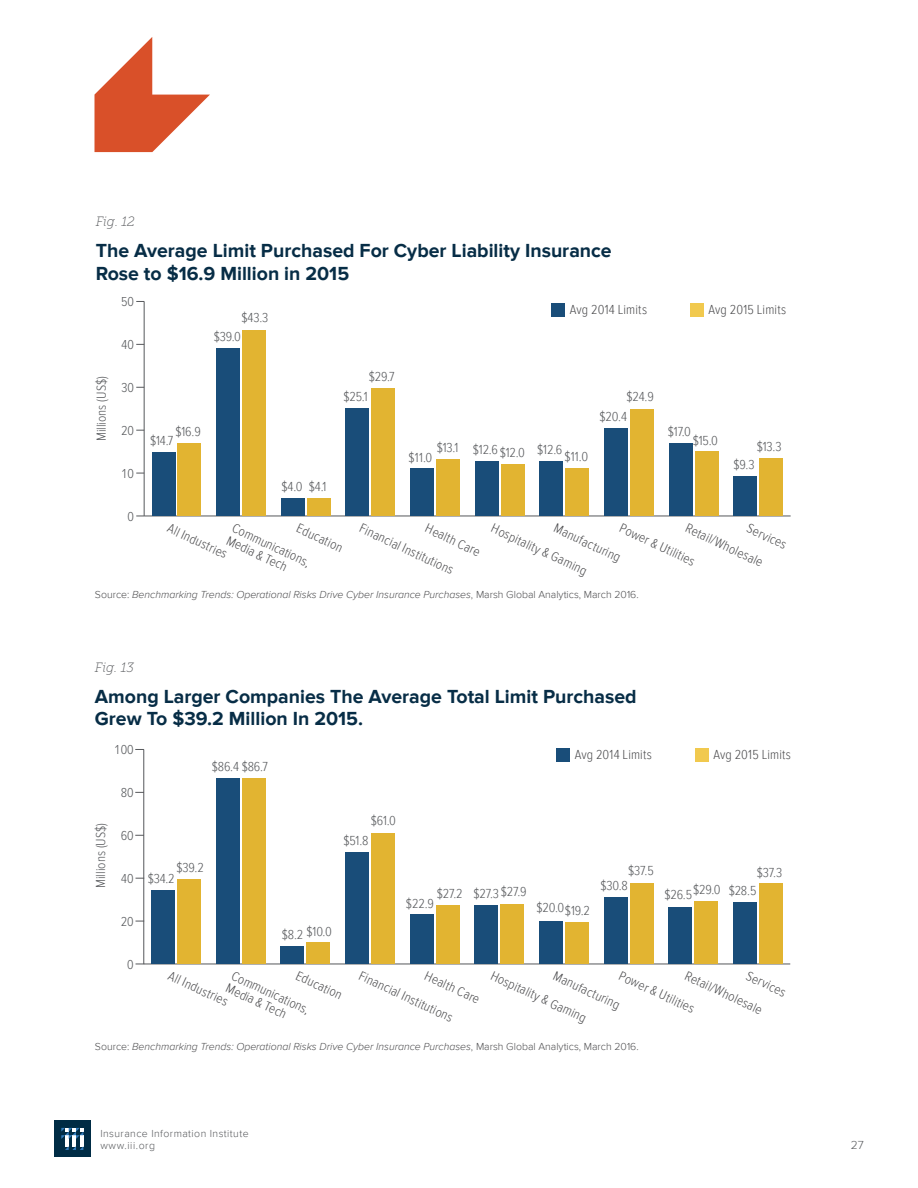
<style>
.page{position:relative;width:918px;height:1188px;background:#fff}
.page>*{position:absolute;margin:0;border:0;box-sizing:border-box;transform-origin:0 0}
.t1{font:700 19.5px/22.5px "Proxima Nova";color:#072d46}
.t2{font:300 13.5px "Proxima Nova Cond";letter-spacing:.01em;color:#4c4c4e}
.t3{font:300 13.5px "Proxima Nova Cond";letter-spacing:-.01em;color:#56585b}
.t4{font:italic 13.5px "Museo Slab 100";color:#56585b}
.t5{font:300 12px "Proxima Nova";color:#56585b}
.t6{font:italic 300 10.5px "Proxima Nova";color:#4c4c4e}
.t7{font:300 10.5px/12px "Proxima Nova";letter-spacing:.04em;color:#56585b}
.s1{font-style:normal}
</style>
<div class="page">
<div style="left:54px;top:1121px;width:37px;height:36px;background:#002c45"></div>
<svg style="left:61px;top:1128px;width:22px;height:22px"></svg>
<svg style="left:94px;top:37px;width:116px;height:115px"></svg>
<hr style="left:144px;top:516px;width:647px;height:1px;background:#56585b">
<hr style="left:144px;top:301px;width:1px;height:215px;background:#56585b">
<div style="left:178px;top:443px;width:23px;height:73px;background:#e2b431"></div>
<div style="left:242px;top:330px;width:24px;height:186px;background:#e2b431"></div>
<div style="left:307px;top:498px;width:23px;height:18px;background:#e2b431"></div>
<div style="left:372px;top:389px;width:23px;height:127px;background:#e2b431"></div>
<div style="left:436px;top:460px;width:24px;height:56px;background:#e2b431"></div>
<div style="left:501px;top:464px;width:23px;height:52px;background:#e2b431"></div>
<div style="left:566px;top:469px;width:23px;height:47px;background:#e2b431"></div>
<div style="left:630px;top:409px;width:24px;height:107px;background:#e2b431"></div>
<div style="left:695px;top:452px;width:23px;height:64px;background:#e2b431"></div>
<div style="left:760px;top:459px;width:23px;height:57px;background:#e2b431"></div>
<div style="left:152px;top:453px;width:23px;height:63px;background:#194d79"></div>
<div style="left:217px;top:349px;width:23px;height:167px;background:#194d79"></div>
<div style="left:281px;top:499px;width:23px;height:17px;background:#194d79"></div>
<div style="left:346px;top:408px;width:23px;height:108px;background:#194d79"></div>
<div style="left:411px;top:469px;width:23px;height:47px;background:#194d79"></div>
<div style="left:475px;top:462px;width:23px;height:54px;background:#194d79"></div>
<div style="left:540px;top:462px;width:23px;height:54px;background:#194d79"></div>
<div style="left:604px;top:428px;width:24px;height:88px;background:#194d79"></div>
<div style="left:669px;top:443px;width:23px;height:73px;background:#194d79"></div>
<div style="left:734px;top:476px;width:23px;height:40px;background:#194d79"></div>
<div style="left:551px;top:303px;width:14px;height:14px;background:#194d79"></div>
<div style="left:690px;top:303px;width:13px;height:14px;background:#f1c94e"></div>
<div style="left:556px;top:748px;width:14px;height:14px;background:#194d79"></div>
<div style="left:695px;top:748px;width:13px;height:14px;background:#f1c94e"></div>
<hr style="left:144px;top:964px;width:646px;height:1px;background:#56585b">
<hr style="left:143px;top:749px;width:1px;height:215px;background:#56585b">
<div style="left:177px;top:880px;width:24px;height:84px;background:#e2b431"></div>
<div style="left:242px;top:778px;width:23px;height:186px;background:#e2b431"></div>
<div style="left:307px;top:943px;width:23px;height:21px;background:#e2b431"></div>
<div style="left:371px;top:833px;width:24px;height:131px;background:#e2b431"></div>
<div style="left:436px;top:906px;width:23px;height:58px;background:#e2b431"></div>
<div style="left:501px;top:904px;width:23px;height:60px;background:#e2b431"></div>
<div style="left:565px;top:923px;width:24px;height:41px;background:#e2b431"></div>
<div style="left:630px;top:884px;width:23px;height:80px;background:#e2b431"></div>
<div style="left:695px;top:902px;width:23px;height:62px;background:#e2b431"></div>
<div style="left:759px;top:884px;width:24px;height:80px;background:#e2b431"></div>
<div style="left:152px;top:891px;width:23px;height:73px;background:#194d79"></div>
<div style="left:216px;top:779px;width:23px;height:185px;background:#194d79"></div>
<div style="left:281px;top:946px;width:23px;height:18px;background:#194d79"></div>
<div style="left:345px;top:853px;width:24px;height:111px;background:#194d79"></div>
<div style="left:410px;top:915px;width:23px;height:49px;background:#194d79"></div>
<div style="left:475px;top:905px;width:23px;height:59px;background:#194d79"></div>
<div style="left:539px;top:921px;width:24px;height:43px;background:#194d79"></div>
<div style="left:604px;top:898px;width:23px;height:66px;background:#194d79"></div>
<div style="left:669px;top:907px;width:23px;height:57px;background:#194d79"></div>
<div style="left:733px;top:903px;width:24px;height:61px;background:#194d79"></div>
<p class="t4" style="left:96px;top:216px;width:41px">Fig. 12</p>
<h1 class="t1" style="left:96px;top:240px;width:517px">The Average Limit Purchased For Cyber Liability Insurance<br>Rose to $16.9 Million in 2015</h1>
<p class="t3" style="left:121px;top:297px;width:14px">50</p>
<p class="t3" style="left:93px;top:441px;width:67px;rotate:-90deg">Millions (US$)</p>
<p class="t3" style="left:121px;top:340px;width:14px">40</p>
<p class="t3" style="left:121px;top:383px;width:14px">30</p>
<p class="t3" style="left:121px;top:426px;width:14px">20</p>
<p class="t3" style="left:121px;top:469px;width:14px">10</p>
<p class="t3" style="left:128px;top:512px;width:8px">0</p>
<p class="t3" style="left:242px;top:310px;width:28px">$43.3</p>
<p class="t3" style="left:214px;top:328px;width:29px">$39.0</p>
<p class="t3" style="left:175px;top:423px;width:27px">$16.9</p>
<p class="t3" style="left:150px;top:433px;width:25px">$14.7</p>
<p class="t3" style="left:309px;top:478px;width:19px">$4.1</p>
<p class="t3" style="left:282px;top:478px;width:22px">$4.0</p>
<p class="t2" style="left:570px;top:302px;width:79px">Avg 2014 Limits</p>
<p class="t2" style="left:709px;top:302px;width:79px">Avg 2015 Limits</p>
<p class="t3" style="left:369px;top:369px;width:27px">$29.7</p>
<p class="t3" style="left:343px;top:389px;width:26px">$25.1</p>
<p class="t3" style="left:437px;top:439px;width:23px">$13.1</p>
<p class="t3" style="left:473px;top:443px;width:54px">$12.6 $12.0</p>
<p class="t3" style="left:537px;top:442px;width:26px">$12.6</p>
<p class="t3" style="left:409px;top:449px;width:25px">$11.0</p>
<p class="t3" style="left:564px;top:449px;width:25px">$11.0</p>
<p class="t3" style="left:627px;top:389px;width:29px">$24.9</p>
<p class="t3" style="left:600px;top:409px;width:29px">$20.4</p>
<p class="t3" style="left:668px;top:423px;width:25px">$17.0</p>
<p class="t3" style="left:693px;top:432px;width:27px">$15.0</p>
<p class="t3" style="left:757px;top:438px;width:26px">$13.3</p>
<p class="t3" style="left:734px;top:456px;width:22px">$9.3</p>
<p class="t2" style="left:751px;top:520px;width:44px;rotate:25deg">Services</p>
<p class="t2" style="left:172px;top:520px;width:66px;rotate:25deg">All Industries</p>
<p class="t2" style="left:236px;top:520px;width:86px;rotate:25deg">Communications,</p>
<p class="t2" style="left:558px;top:520px;width:74px;rotate:25deg">Manufacturing</p>
<p class="t2" style="left:624px;top:520px;width:83px;rotate:25deg">Power &amp; Utilities</p>
<p class="t2" style="left:690px;top:520px;width:86px;rotate:25deg">Retail/Wholesale</p>
<p class="t2" style="left:430px;top:520px;width:61px;rotate:25deg">Health Care</p>
<p class="t2" style="left:496px;top:520px;width:106px;rotate:25deg">Hospitality &amp; Gaming</p>
<p class="t2" style="left:301px;top:520px;width:51px;rotate:25deg">Education</p>
<p class="t2" style="left:364px;top:520px;width:104px;rotate:25deg">Financial Institutions</p>
<p class="t2" style="left:231px;top:532px;width:67px;rotate:25deg">Media &amp; Tech</p>
<p class="t6" style="left:95px;top:588px;width:545px"><span class="s1">Source:</span> Benchmarking Trends: Operational Risks Drive Cyber Insurance Purchases<span class="s1">, Marsh Global Analytics, March 2016.</span></p>
<p class="t4" style="left:95px;top:662px;width:41px">Fig. 13</p>
<h1 class="t1" style="left:95px;top:686px;width:543px">Among Larger Companies The Average Total Limit Purchased<br>Grew To $39.2 Million In 2015.</h1>
<p class="t3" style="left:114px;top:745px;width:21px">100</p>
<p class="t3" style="left:93px;top:888px;width:67px;rotate:-90deg">Millions (US$)</p>
<p class="t3" style="left:121px;top:788px;width:14px">80</p>
<p class="t3" style="left:121px;top:831px;width:14px">60</p>
<p class="t3" style="left:121px;top:874px;width:14px">40</p>
<p class="t3" style="left:121px;top:917px;width:14px">20</p>
<p class="t3" style="left:127px;top:960px;width:8px">0</p>
<p class="t3" style="left:212px;top:758px;width:58px">$86.4 $86.7</p>
<p class="t2" style="left:575px;top:746px;width:79px">Avg 2014 Limits</p>
<p class="t2" style="left:713px;top:746px;width:79px">Avg 2015 Limits</p>
<p class="t3" style="left:177px;top:860px;width:29px">$39.2</p>
<p class="t3" style="left:148px;top:871px;width:29px">$34.2</p>
<p class="t3" style="left:307px;top:923px;width:27px">$10.0</p>
<p class="t3" style="left:282px;top:926px;width:23px">$8.2</p>
<p class="t3" style="left:371px;top:813px;width:27px">$61.0</p>
<p class="t3" style="left:343px;top:833px;width:27px">$51.8</p>
<p class="t3" style="left:437px;top:886px;width:91px">$27.2 $27.3 $27.9</p>
<p class="t3" style="left:406px;top:896px;width:30px">$22.9</p>
<p class="t3" style="left:536px;top:900px;width:29px">$20.0</p>
<p class="t3" style="left:565px;top:902px;width:27px">$19.2</p>
<p class="t3" style="left:628px;top:863px;width:27px">$37.5</p>
<p class="t3" style="left:600px;top:877px;width:29px">$30.8</p>
<p class="t3" style="left:757px;top:865px;width:27px">$37.3</p>
<p class="t3" style="left:664px;top:883px;width:94px">$26.5$29.0 $28.5</p>
<p class="t2" style="left:750px;top:968px;width:44px;rotate:25deg">Services</p>
<p class="t2" style="left:173px;top:968px;width:66px;rotate:25deg">All Industries</p>
<p class="t2" style="left:236px;top:968px;width:86px;rotate:25deg">Communications,</p>
<p class="t2" style="left:689px;top:968px;width:86px;rotate:25deg">Retail/Wholesale</p>
<p class="t2" style="left:557px;top:968px;width:74px;rotate:25deg">Manufacturing</p>
<p class="t2" style="left:623px;top:968px;width:83px;rotate:25deg">Power &amp; Utilities</p>
<p class="t2" style="left:429px;top:968px;width:61px;rotate:25deg">Health Care</p>
<p class="t2" style="left:495px;top:968px;width:106px;rotate:25deg">Hospitality &amp; Gaming</p>
<p class="t2" style="left:300px;top:968px;width:51px;rotate:25deg">Education</p>
<p class="t2" style="left:363px;top:968px;width:104px;rotate:25deg">Financial Institutions</p>
<p class="t2" style="left:230px;top:980px;width:67px;rotate:25deg">Media &amp; Tech</p>
<p class="t6" style="left:95px;top:1040px;width:545px"><span class="s1">Source:</span> Benchmarking Trends: Operational Risks Drive Cyber Insurance Purchases<span class="s1">, Marsh Global Analytics, March 2016.</span></p>
<p class="t7" style="left:100px;top:1128px;width:150px">Insurance Information Institute www.iii.org</p>
<p class="t5" style="left:851px;top:1138px;width:15px">27</p>
</div>
